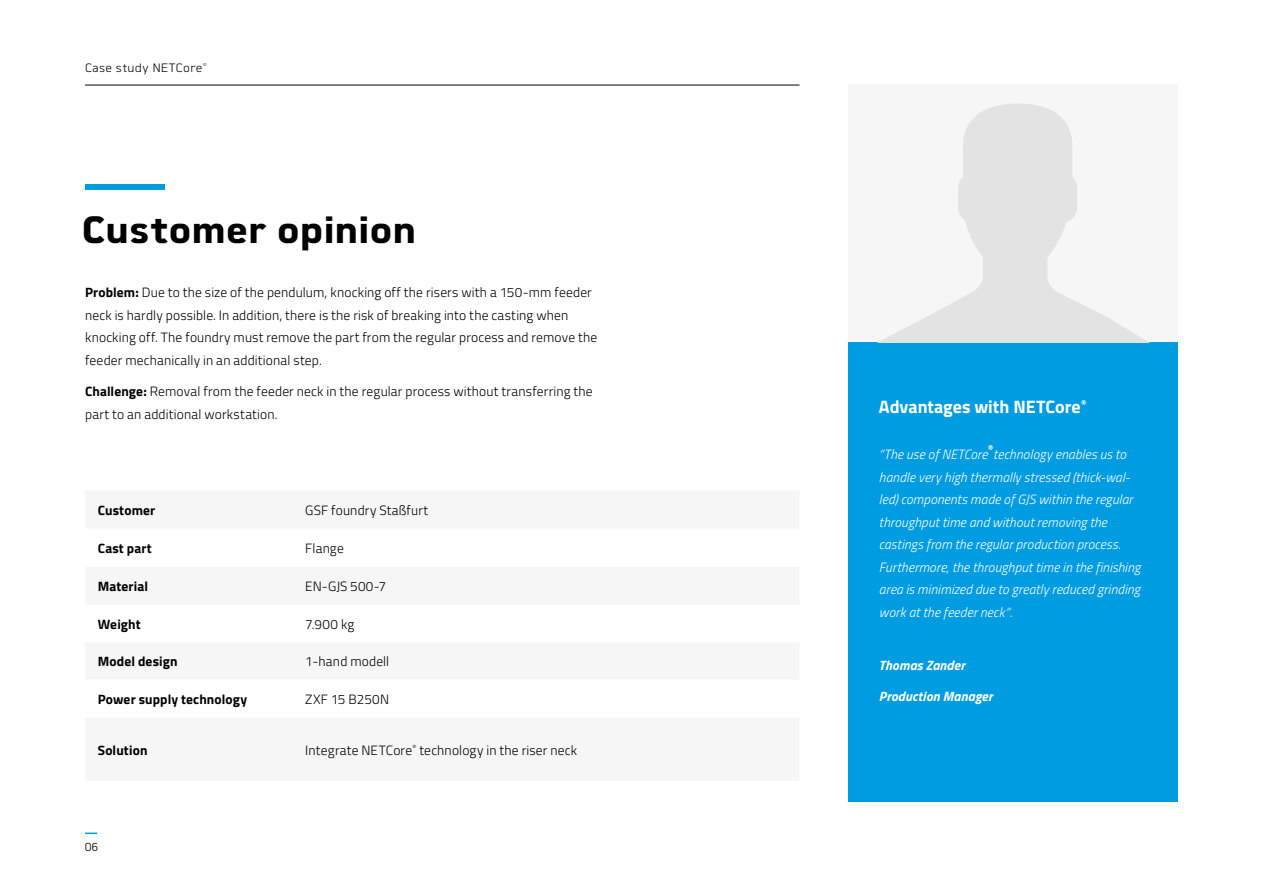
<style>
.page{position:relative;width:1263px;height:893px;background:#fff}
.page>*{position:absolute;margin:0;border:0;box-sizing:border-box;transform-origin:0 0}
.t1{font:700 37.5px "Martian B";letter-spacing:-.005em;color:#000}
.t2{font:700 18px "Titillium Web";color:#fff}
.t3{font:300 13.5px/22.5px "Titillium Web";letter-spacing:.01em;color:#000}
.t4{font:italic 300 13.5px/22.5px "Titillium Web";letter-spacing:.01em;color:#fff}
.t5{font:700 13.5px "Titillium Web";letter-spacing:.01em;color:#000}
.t6{font:italic 700 13.5px "Titillium Web";letter-spacing:.01em;color:#fff}
.t7{font:300 12px "Martian B";letter-spacing:.03em;color:#000}
.t8{font:700 8.25px "Titillium Web";color:#fff}
.t9{font:300 6px "Titillium Web";color:#000}
.t10{font:300 4.2px "Martian B";color:#000}
.s1{font-weight:700}
</style>
<div class="page">
<div style="left:848px;top:342px;width:330px;height:459px;background:#009ce1"></div>
<div style="left:848px;top:85px;width:330px;height:257px;background:#f6f6f6"></div>
<svg style="left:879px;top:104px;width:269px;height:238px"></svg>
<hr style="left:85px;top:85px;width:714px;height:1px;background:#000">
<svg style="left:85px;top:833px;width:12px;height:1px"></svg>
<div style="left:85px;top:185px;width:80px;height:5px;background:#009ce1"></div>
<p class="t7" style="left:85px;top:59px;width:119px">Case study NETCore</p>
<p class="t10" style="left:203px;top:61px;width:5px">®</p>
<h1 class="t1" style="left:82px;top:200px;width:336px">Customer opinion</h1>
<p class="t3" style="left:85px;top:280px;width:514px"><span class="s1">Problem:</span> Due to the size of the pendulum, knocking off the risers with a 150-mm feeder neck is hardly possible. In addition, there is the risk of breaking into the casting when knocking off. The foundry must remove the part from the regular process and remove the feeder mechanically in an additional step.</p>
<p class="t3" style="left:85px;top:379px;width:509px"><span class="s1">Challenge:</span> Removal from the feeder neck in the regular process without transferring the part to an additional workstation.</p>
<p class="t5" style="left:98px;top:500px;width:59px">Customer</p>
<p class="t3" style="left:305px;top:498px;width:124px">GSF foundry Staßfurt</p>
<p class="t5" style="left:98px;top:538px;width:55px">Cast part</p>
<p class="t3" style="left:305px;top:537px;width:40px">Flange</p>
<p class="t5" style="left:98px;top:576px;width:52px">Material</p>
<p class="t3" style="left:305px;top:575px;width:82px">EN-GJS 500-7</p>
<p class="t5" style="left:98px;top:614px;width:44px">Weight</p>
<p class="t3" style="left:305px;top:613px;width:51px">7.900 kg</p>
<p class="t5" style="left:98px;top:651px;width:81px">Model design</p>
<p class="t3" style="left:305px;top:650px;width:85px">1-hand modell</p>
<p class="t5" style="left:98px;top:689px;width:151px">Power supply technology</p>
<p class="t3" style="left:305px;top:688px;width:85px">ZXF 15 B250N</p>
<p class="t5" style="left:98px;top:740px;width:51px">Solution</p>
<p class="t3" style="left:305px;top:738px;width:108px">Integrate NETCore</p>
<p class="t9" style="left:413px;top:742px;width:5px">®</p>
<p class="t3" style="left:419px;top:738px;width:159px">technology in the riser neck</p>
<p class="t7" style="left:85px;top:837px;width:14px">06</p>
<h2 class="t2" style="left:879px;top:393px;width:209px">Advantages with NETCore<sup>®</sup></h2>
<p class="t4" style="left:879px;top:442px;width:249px">“The use of NETCore technology enables us to</p>
<p class="t8" style="left:988px;top:442px;width:7px">®</p>
<p class="t4" style="left:879px;top:465px;width:263px">handle very high thermally stressed (thick-wal&shy;led) components made of GJS within the regular throughput time and without removing the castings from the regular production process.<br>Furthermore, the throughput time in the finishing area is minimized due to greatly reduced grinding work at the feeder neck“.</p>
<p class="t6" style="left:879px;top:655px;width:88px">Thomas Zander</p>
<p class="t6" style="left:879px;top:686px;width:115px">Production Manager</p>
</div>
